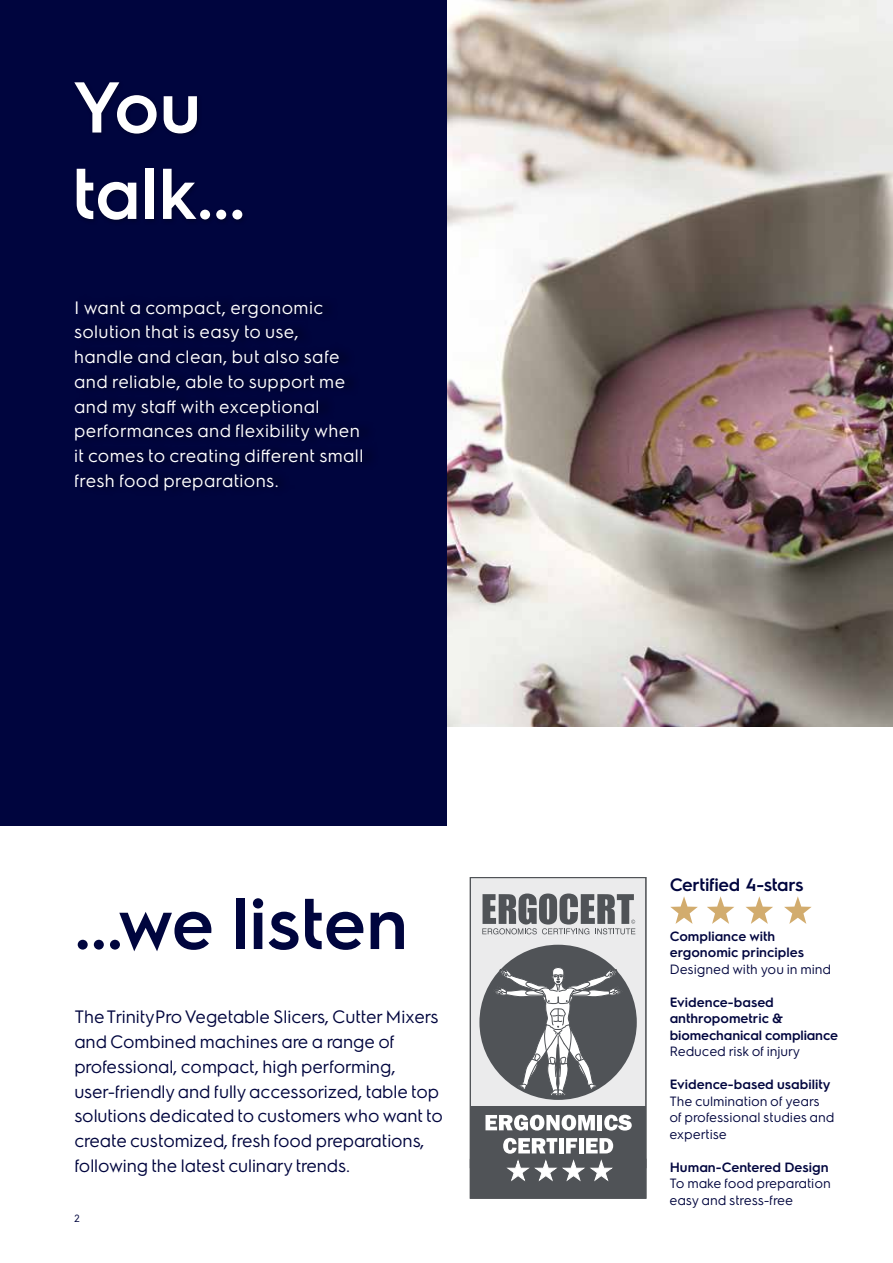
<style>
.page{position:relative;width:893px;height:1263px;background:#fff}
.page>*{position:absolute;margin:0;border:0;box-sizing:border-box;transform-origin:0 0}
.t1{font:600 72px "Electrolux Sans";color:#00053e}
.t2{font:600 72px/86.4px "Electrolux Sans";color:#fff}
.t3{font:18px/24.8px "Electrolux Sans";letter-spacing:-.01em;color:#00053e}
.t4{font:18px/24.8px "Electrolux Sans";letter-spacing:.015em;color:#fff}
.t5{font:600 18px "Electrolux Sans";letter-spacing:-.02em;color:#00053e}
.t6{font:13.5px/16.5px "Electrolux Sans";color:#00053e}
.t7{font:600 13.5px/16.5px "Electrolux Sans";color:#00053e}
.t8{font:10.5px "Electrolux Sans";color:#00053e}
</style>
<div class="page">
<img style="left:446px;top:0;width:447px;height:726px">
<div style="left:0;top:0;width:446px;height:825px;background:#00053e"></div>
<div style="left:72px;top:80px;width:176px;height:145px;background:#000;opacity:.3"></div>
<div style="left:76px;top:293px;width:302px;height:204px;background:#00043a"></div>
<svg style="left:469px;top:877px;width:178px;height:322px;background:#909194"></svg>
<svg style="left:485px;top:1115px;width:110px;height:15px"></svg>
<hr style="left:598px;top:1115px;width:4px;height:15px;background:#fff">
<svg style="left:604px;top:1115px;width:28px;height:15px"></svg>
<svg style="left:503px;top:1138px;width:110px;height:44px"></svg>
<svg style="left:482px;top:893px;width:153px;height:41px;background:#959699"></svg>
<svg style="left:670px;top:896px;width:28px;height:28px"></svg>
<svg style="left:707px;top:896px;width:27px;height:28px"></svg>
<svg style="left:746px;top:896px;width:27px;height:28px"></svg>
<svg style="left:784px;top:896px;width:28px;height:28px"></svg>
<h1 class="t2" style="left:72px;top:59px;width:175px">You talk...</h1>
<p class="t4" style="left:74px;top:294px;width:291px">I want a compact, ergonomic solution that is easy to use,<br>handle and clean, but also safe and reliable, able to support me and my staff with exceptional performances and flexibility when it comes to creating different small fresh food preparations.</p>
<h1 class="t1" style="left:75px;top:873px;width:335px">...we listen</h1>
<p class="t3" style="left:75px;top:1003px;width:370px">The TrinityPro Vegetable Slicers, Cutter Mixers and Combined machines are a range of professional, compact, high performing, user-friendly and fully accessorized, table top solutions dedicated to customers who want to create customized, fresh food preparations, following the latest culinary trends.</p>
<p class="t8" style="left:74px;top:1210px;width:7px">2</p>
<p class="t5" style="left:670px;top:872px;width:135px">Certified 4-stars</p>
<p class="t7" style="left:670px;top:927px;width:136px">Compliance with ergonomic principles</p>
<p class="t6" style="left:670px;top:960px;width:163px">Designed with you in mind</p>
<p class="t7" style="left:670px;top:993px;width:170px">Evidence-based anthropometric &amp; biomechanical compliance</p>
<p class="t6" style="left:670px;top:1042px;width:132px">Reduced risk of injury</p>
<p class="t7" style="left:670px;top:1075px;width:162px">Evidence-based usability</p>
<p class="t6" style="left:670px;top:1092px;width:167px">The culmination of years of professional studies and expertise</p>
<p class="t7" style="left:670px;top:1158px;width:160px">Human-Centered Design</p>
<p class="t6" style="left:670px;top:1174px;width:163px">To make food preparation easy and stress-free</p>
</div>
